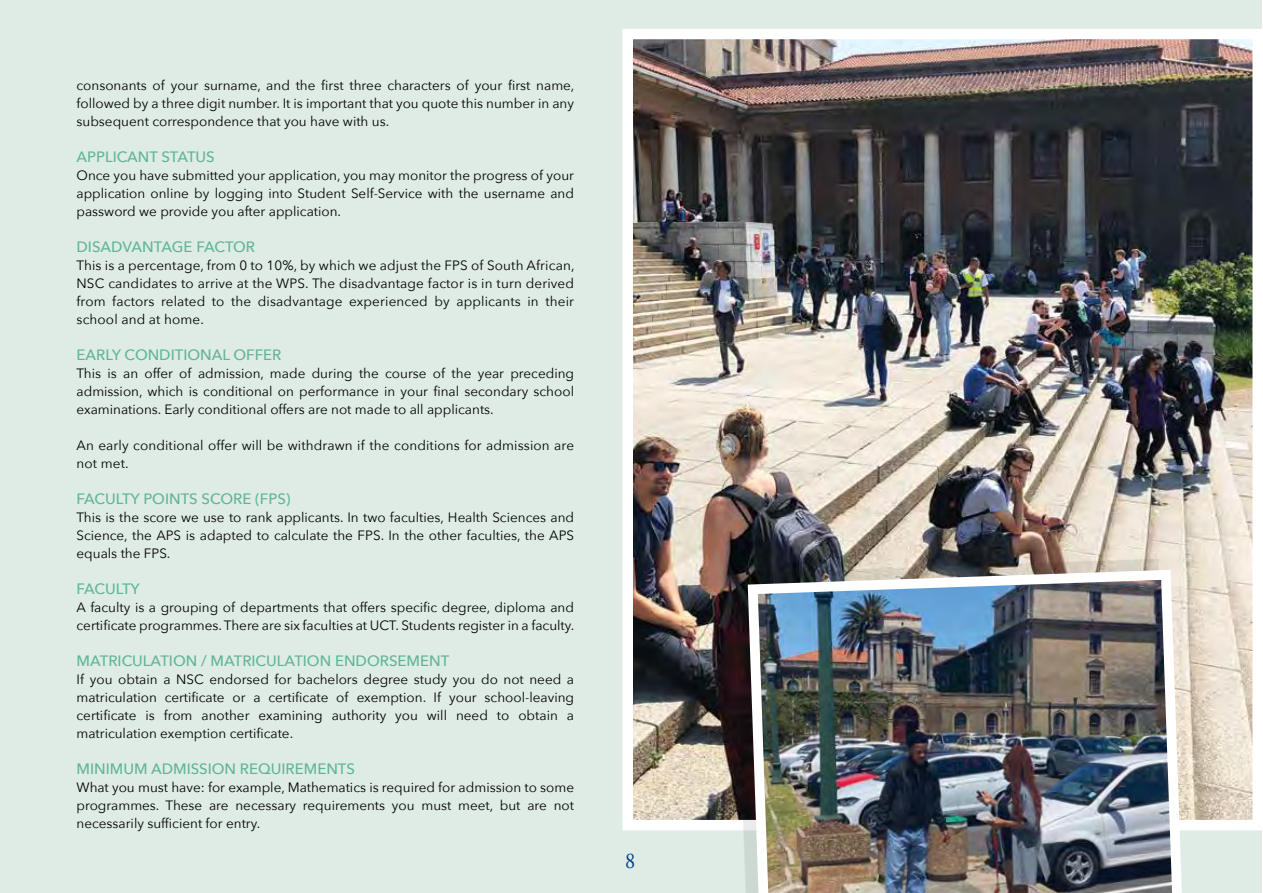
<style>
.page{position:relative;width:1263px;height:893px;background:#fff}
.page>*{position:absolute;margin:0;border:0;box-sizing:border-box;transform-origin:0 0}
.t1{font:22.5px "Adobe Garamond Pro";color:#013b82;scale:.9 1}
.t2{font:500 15px "Avenir Next";color:#60b596}
.t3{font:13.5px/18px "Avenir Next";color:#000;text-align:justify}
</style>
<div class="page">
<div style="left:0;top:0;width:1261px;height:893px;background:#deece5"></div>
<img style="left:633px;top:40px;width:619px;height:779px">
<div style="left:622px;top:29px;width:641px;height:801px;border:10px solid #fff"></div>
<div style="left:734px;top:559px;width:439px;height:334px;background:#000;opacity:.08"></div>
<img style="left:743px;top:565px;width:448px;height:328px">
<p class="t3" style="left:77px;top:76px;width:499px">consonants of your surname, and the first three characters of your first name, followed by a three digit number. It is important that you quote this number in any subsequent correspondence that you have with us.</p>
<p class="t2" style="left:77px;top:144px;width:140px">APPLICANT STATUS</p>
<p class="t3" style="left:77px;top:166px;width:499px">Once you have submitted your application, you may monitor the progress of your application online by logging into Student Self-Service with the username and password we provide you after application.</p>
<p class="t2" style="left:77px;top:234px;width:180px">DISADVANTAGE FACTOR</p>
<p class="t3" style="left:77px;top:256px;width:499px">This is a percentage, from 0 to 10%, by which we adjust the FPS of South African, NSC candidates to arrive at the WPS. The disadvantage factor is in turn derived from factors related to the disadvantage experienced by applicants in their school and at home.</p>
<p class="t2" style="left:77px;top:342px;width:206px">EARLY CONDITIONAL OFFER</p>
<p class="t3" style="left:77px;top:364px;width:499px">This is an offer of admission, made during the course of the year preceding admission, which is conditional on performance in your final secondary school examinations. Early conditional offers are not made to all applicants.</p>
<p class="t3" style="left:77px;top:436px;width:499px">An early conditional offer will be withdrawn if the conditions for admission are not met.</p>
<p class="t2" style="left:77px;top:486px;width:216px">FACULTY POINTS SCORE (FPS)</p>
<p class="t3" style="left:77px;top:508px;width:499px">This is the score we use to rank applicants. In two faculties, Health Sciences and Science, the APS is adapted to calculate the FPS. In the other faculties, the APS equals the FPS.</p>
<p class="t2" style="left:77px;top:576px;width:65px">FACULTY</p>
<p class="t3" style="left:77px;top:598px;width:499px">A faculty is a grouping of departments that offers specific degree, diploma and certificate programmes. There are six faculties at UCT. Students register in a faculty.</p>
<p class="t2" style="left:77px;top:648px;width:374px">MATRICULATION / MATRICULATION ENDORSEMENT</p>
<p class="t3" style="left:77px;top:670px;width:499px">If you obtain a NSC endorsed for bachelors degree study you do not need a matriculation certificate or a certificate of exemption. If your school-leaving certificate is from another examining authority you will need to obtain a matriculation exemption certificate.</p>
<p class="t2" style="left:77px;top:756px;width:280px">MINIMUM ADMISSION REQUIREMENTS</p>
<p class="t3" style="left:77px;top:778px;width:499px">What you must have: for example, Mathematics is required for admission to some programmes. These are necessary requirements you must meet, but are not necessarily sufficient for entry.</p>
<h1 class="t1" style="left:625px;top:847px;width:13px">8</h1>
</div>
